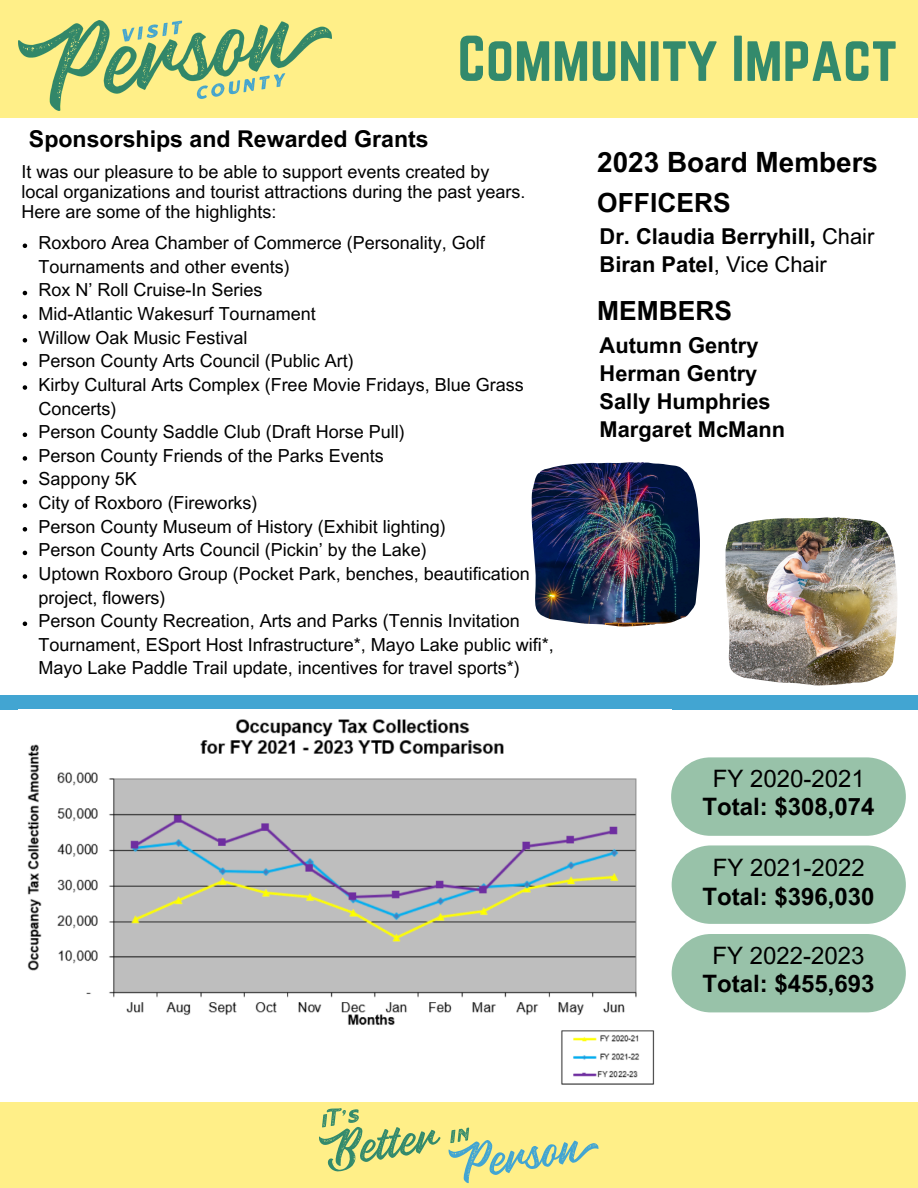
<style>
.page{position:relative;width:918px;height:1188px;background:#fff}
.page>*{position:absolute;margin:0;border:0;box-sizing:border-box;transform-origin:0 0}
.t1{font:56.55px "Norwester";color:#338a6c}
.t2{font:700 27.9px "Arial MT Pro";color:#000}
.t3{font:700 26.4px "Arial MT Pro";color:#000}
.t4{font:700 24px "Arial MT Pro";color:#000}
.t5{font:24px "Arial MT Pro";color:#000}
.t6{font:700 23.1px "Arial MT Pro";color:#000}
.t7{font:700 21.9px/27.9px "Arial MT Pro";color:#000}
.t8{font:18px/23.7px "Arial MT Pro";color:#000}
.s1{font-weight:400}
</style>
<div class="page">
<div style="left:0;top:0;width:918px;height:118px;background:#ffef88"></div>
<img style="left:18px;top:21px;width:314px;height:90px">
<div style="left:0;top:696px;width:918px;height:14px;background:#42a5d2"></div>
<div style="left:0;top:1102px;width:918px;height:86px;background:#ffef88"></div>
<svg style="left:319px;top:1108px;width:122px;height:63px"></svg>
<svg style="left:449px;top:1128px;width:149px;height:55px"></svg>
<svg style="left:23px;top:244px;width:4px;height:4px"></svg>
<svg style="left:23px;top:291px;width:4px;height:4px"></svg>
<svg style="left:23px;top:314px;width:4px;height:5px"></svg>
<svg style="left:23px;top:338px;width:4px;height:5px"></svg>
<svg style="left:23px;top:362px;width:4px;height:4px"></svg>
<svg style="left:23px;top:385px;width:4px;height:5px"></svg>
<svg style="left:23px;top:433px;width:4px;height:4px"></svg>
<svg style="left:23px;top:456px;width:4px;height:5px"></svg>
<svg style="left:23px;top:480px;width:4px;height:4px"></svg>
<svg style="left:23px;top:503px;width:4px;height:5px"></svg>
<svg style="left:23px;top:527px;width:4px;height:5px"></svg>
<svg style="left:23px;top:551px;width:4px;height:4px"></svg>
<svg style="left:23px;top:574px;width:4px;height:5px"></svg>
<svg style="left:23px;top:622px;width:4px;height:4px"></svg>
<img style="left:532px;top:462px;width:168px;height:164px">
<img style="left:725px;top:517px;width:172px;height:168px">
<img style="left:27px;top:719px;width:645px;height:366px">
<div style="left:671px;top:757px;width:235px;height:79px;background:#98c2a9;border-radius:39px"></div>
<div style="left:672px;top:845px;width:234px;height:79px;background:#98c2a9;border-radius:39px"></div>
<div style="left:672px;top:934px;width:234px;height:78px;background:#98c2a9;border-radius:39px"></div>
<h1 class="t1" style="left:457px;top:24px;width:441px">Community Impact</h1>
<p class="t6" style="left:29px;top:131px;width:401px">Sponsorships and Rewarded Grants</p>
<p class="t8" style="left:21px;top:164px;width:506px;line-height:20.2px">It was our pleasure to be able to support events created by local organizations and tourist attractions during the past years.<br>Here are some of the highlights:</p>
<h5 class="t8" style="left:39px;top:233px;width:448px">Roxboro Area Chamber of Commerce (Personality, Golf<br>Tournaments and other events)</h5>
<p class="t8" style="left:39px;top:280px;width:226px">Rox N’ Roll Cruise-In Series</p>
<h3 class="t8" style="left:39px;top:304px;width:279px">Mid-Atlantic Wakesurf Tournament</h3>
<h2 class="t8" style="left:39px;top:328px;width:211px">Willow Oak Music Festival</h2>
<h6 class="t8" style="left:39px;top:351px;width:317px">Person County Arts Council (Public Art)</h6>
<p class="t8" style="left:39px;top:375px;width:487px">Kirby Cultural Arts Complex (Free Movie Fridays, Blue Grass<br>Concerts)</p>
<p class="t8" style="left:39px;top:422px;width:368px">Person County Saddle Club (Draft Horse Pull)</p>
<p class="t8" style="left:39px;top:446px;width:347px">Person County Friends of the Parks Events</p>
<p class="t8" style="left:39px;top:469px;width:100px">Sappony 5K</p>
<p class="t8" style="left:39px;top:493px;width:221px">City of Roxboro (Fireworks)</p>
<p class="t8" style="left:39px;top:517px;width:409px">Person County Museum of History (Exhibit lighting)</p>
<p class="t8" style="left:39px;top:540px;width:390px">Person County Arts Council (Pickin’ by the Lake)</p>
<p class="t8" style="left:39px;top:564px;width:493px">Uptown Roxboro Group (Pocket Park, benches, beautification project, flowers)</p>
<p class="t8" style="left:39px;top:611px;width:517px">Person County Recreation, Arts and Parks (Tennis Invitation<br>Tournament, ESport Host Infrastructure*, Mayo Lake public wifi*,<br>Mayo Lake Paddle Trail update, incentives for travel sports*)</p>
<p class="t2" style="left:597px;top:152px;width:282px">2023 Board Members</p>
<p class="t3" style="left:597px;top:193px;width:135px">OFFICERS</p>
<p class="t7" style="left:600px;top:225px;width:276px;line-height:27.5px">Dr. Claudia Berryhill, <span class="s1">Chair<br></span>Biran Patel<span class="s1">, Vice Chair</span></p>
<h5 class="t3" style="left:597px;top:300px;width:136px">MEMBERS</h5>
<h2 class="t7" style="left:600px;top:334px;width:187px">Autumn Gentry<br>Herman Gentry<br>Sally Humphries<br>Margaret McMann</h2>
<h4 class="t5" style="left:713px;top:769px;width:154px">FY 2020-2021</h4>
<h5 class="t4" style="left:702px;top:798px;width:174px">Total: $308,074</h5>
<h5 class="t5" style="left:713px;top:859px;width:154px">FY 2021-2022</h5>
<h4 class="t4" style="left:702px;top:887px;width:174px">Total: $396,030</h4>
<h4 class="t5" style="left:712px;top:946px;width:154px">FY 2022-2023</h4>
<h5 class="t4" style="left:702px;top:974px;width:174px">Total: $455,693</h5>
</div>
